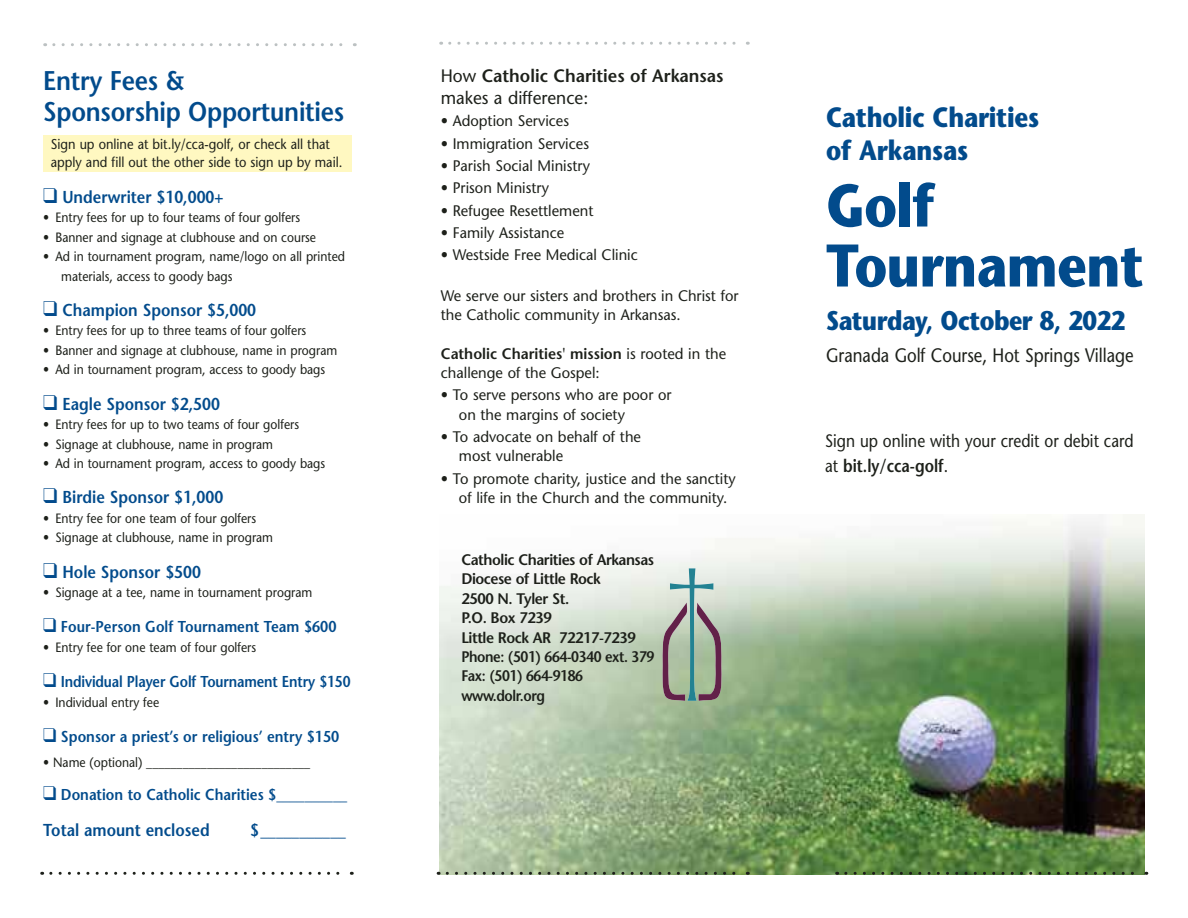
<style>
.page{position:relative;width:1188px;height:918px;background:#fff}
.page>*{position:absolute;margin:0;border:0;box-sizing:border-box;transform-origin:0 0}
.t1{font:700 60px/60px "Stone Sans";letter-spacing:-.01em;color:#024b8c;scale:.86 1}
.t2{font:700 27.9px/33.5px "Stone Sans";letter-spacing:-.01em;color:#024b8c;scale:.86 1}
.t3{font:600 27px/30.9px "Stone Sans";letter-spacing:-.01em;color:#024b8c;scale:.9 1}
.t4{font:700 27px "Stone Sans";letter-spacing:-.02em;color:#024b8c;scale:.86 1}
.t5{font:19.5px "Stone Sans";color:#1d201a;scale:.86 1}
.t6{font:18px/24.8px "Stone Sans";color:#1d201a;scale:.86 1}
.t7{font:600 18px/22.5px "Stone Sans";color:#1d201a;scale:.96 1}
.t8{font:600 17.25px "Stone Sans";color:#024b8c;scale:.9 1}
.t9{font:600 15.75px "Stone Sans";color:#024b8c;scale:.9 1}
.t10{font:600 15.75px "Stone Sans";color:#024b8c;scale:.87 1}
.t11{font:15.3px/19.4px "Stone Sans";color:#1d201a;scale:.96 1}
.t12{font:600 15.3px/19.4px "Stone Sans";letter-spacing:-.03em;color:#1d201a;scale:.96 1}
.t13{font:14.25px/18.8px "Stone Sans";color:#1d201a;scale:.9 1}
.t14{font:13.5px/19.5px "Stone Sans";color:#1d201a;scale:.9 1}
.s1{font-weight:400}
.s2{font-weight:600}
</style>
<div class="page">
<img style="left:439px;top:514px;width:706px;height:361px">
<div style="left:44px;top:136px;width:308px;height:36px;background:#fff8c1"></div>
<svg style="left:51px;top:872px;width:301px;height:3px"></svg>
<svg style="left:663px;top:568px;width:58px;height:133px"></svg>
<svg style="left:54px;top:43px;width:301px;height:3px"></svg>
<svg style="left:447px;top:872px;width:301px;height:3px"></svg>
<svg style="left:450px;top:42px;width:298px;height:3px"></svg>
<svg style="left:846px;top:872px;width:301px;height:3px"></svg>
<h3 class="t3" style="left:43px;top:65px;width:336px">Entry Fees &amp;<br>Sponsorship Opportunities</h3>
<p class="t13" style="left:51px;top:134px;width:326px">Sign up online at bit.ly/cca-golf, or check all that apply and fill out the other side to sign up by mail.</p>
<p class="t8" style="left:43px;top:186px;width:202px">❑ Underwriter $10,000+</p>
<p class="t14" style="left:43px;top:208px;width:287px">• Entry fees for up to four teams of four golfers</p>
<p class="t14" style="left:43px;top:227px;width:305px">• Banner and signage at clubhouse and on course</p>
<p class="t14" style="left:61px;top:247px;width:317px;text-indent:-18px">• Ad in tournament program, name/logo on all printed materials, access to goody bags</p>
<p class="t8" style="left:43px;top:299px;width:238px">❑ Champion Sponsor $5,000</p>
<p class="t14" style="left:43px;top:321px;width:294px">• Entry fees for up to three teams of four golfers</p>
<p class="t14" style="left:43px;top:340px;width:328px">• Banner and signage at clubhouse, name in program</p>
<p class="t14" style="left:43px;top:360px;width:315px">• Ad in tournament program, access to goody bags</p>
<p class="t8" style="left:43px;top:393px;width:198px">❑ Eagle Sponsor $2,500</p>
<p class="t14" style="left:43px;top:415px;width:286px">• Entry fees for up to two teams of four golfers</p>
<p class="t14" style="left:43px;top:434px;width:257px">• Signage at clubhouse, name in program</p>
<p class="t14" style="left:43px;top:454px;width:315px">• Ad in tournament program, access to goody bags</p>
<p class="t8" style="left:43px;top:487px;width:202px">❑ Birdie Sponsor $1,000</p>
<p class="t14" style="left:43px;top:508px;width:238px">• Entry fee for one team of four golfers</p>
<p class="t14" style="left:43px;top:528px;width:257px">• Signage at clubhouse, name in program</p>
<p class="t8" style="left:43px;top:561px;width:177px">❑ Hole Sponsor $500</p>
<p class="t14" style="left:43px;top:583px;width:301px">• Signage at a tee, name in tournament program</p>
<p class="t9" style="left:43px;top:617px;width:327px">❑ Four-Person Golf Tournament Team $600</p>
<p class="t14" style="left:43px;top:637px;width:238px">• Entry fee for one team of four golfers</p>
<p class="t10" style="left:43px;top:672px;width:355px">❑ Individual Player Golf Tournament Entry $150</p>
<p class="t14" style="left:43px;top:692px;width:130px">• Individual entry fee</p>
<p class="t9" style="left:43px;top:727px;width:331px">❑ Sponsor a priest’s or religious’ entry $150</p>
<p class="t14" style="left:43px;top:753px;width:298px">• Name (optional) ___________________________</p>
<p class="t9" style="left:43px;top:784px;width:339px">❑ Donation to Catholic Charities $__________</p>
<p class="t8" style="left:43px;top:820px;width:186px">Total amount enclosed</p>
<p class="t8" style="left:250px;top:820px;width:108px">$___________</p>
<h3 class="t7" style="left:441px;top:64px;width:296px"><span class="s1">How</span> Catholic Charities of Arkansas <span class="s1">makes a difference:</span></h3>
<p class="t11" style="left:441px;top:111px;width:135px">• Adoption Services</p>
<p class="t11" style="left:441px;top:134px;width:156px">• Immigration Services</p>
<p class="t11" style="left:441px;top:156px;width:157px">• Parish Social Ministry</p>
<p class="t11" style="left:441px;top:178px;width:114px">• Prison Ministry</p>
<p class="t11" style="left:441px;top:201px;width:161px">• Refugee Resettlement</p>
<p class="t11" style="left:441px;top:223px;width:130px">• Family Assistance</p>
<p class="t11" style="left:441px;top:245px;width:207px">• Westside Free Medical Clinic</p>
<p class="t11" style="left:441px;top:286px;width:312px">We serve our sisters and brothers in Christ for the Catholic community in Arkansas.</p>
<p class="t11" style="left:441px;top:344px;width:299px"><span class="s2">Catholic Charities' mission</span> is rooted in the challenge of the Gospel:</p>
<p class="t11" style="left:459px;top:385px;width:223px;text-indent:-18px">• To serve persons who are poor or on the margins of society</p>
<p class="t11" style="left:459px;top:427px;width:191px;text-indent:-18px">• To advocate on behalf of the most vulnerable</p>
<p class="t11" style="left:459px;top:469px;width:290px;text-indent:-18px">• To promote charity, justice and the sanctity of life in the Church and the community.</p>
<p class="t12" style="left:461px;top:550px;width:203px">Catholic Charities of Arkansas<br>Diocese of Little Rock<br>2500 N. Tyler St.<br>P.O. Box 7239<br>Little Rock AR 72217-7239<br>Phone: (501) 664-0340 ext. 379<br>Fax: (501) 664-9186 www.dolr.org</p>
<h2 class="t2" style="left:826px;top:100px;width:249px">Catholic Charities of Arkansas</h2>
<h1 class="t1" style="left:826px;top:175px;width:371px">Golf<br>Tournament</h1>
<h3 class="t4" style="left:826px;top:304px;width:350px">Saturday, October 8, 2022</h3>
<h3 class="t5" style="left:826px;top:343px;width:359px">Granada Golf Course, Hot Springs Village</h3>
<h3 class="t6" style="left:825px;top:429px;width:360px">Sign up online with your credit or debit card at <span class="s2">bit.ly/cca-golf</span>.</h3>
</div>
